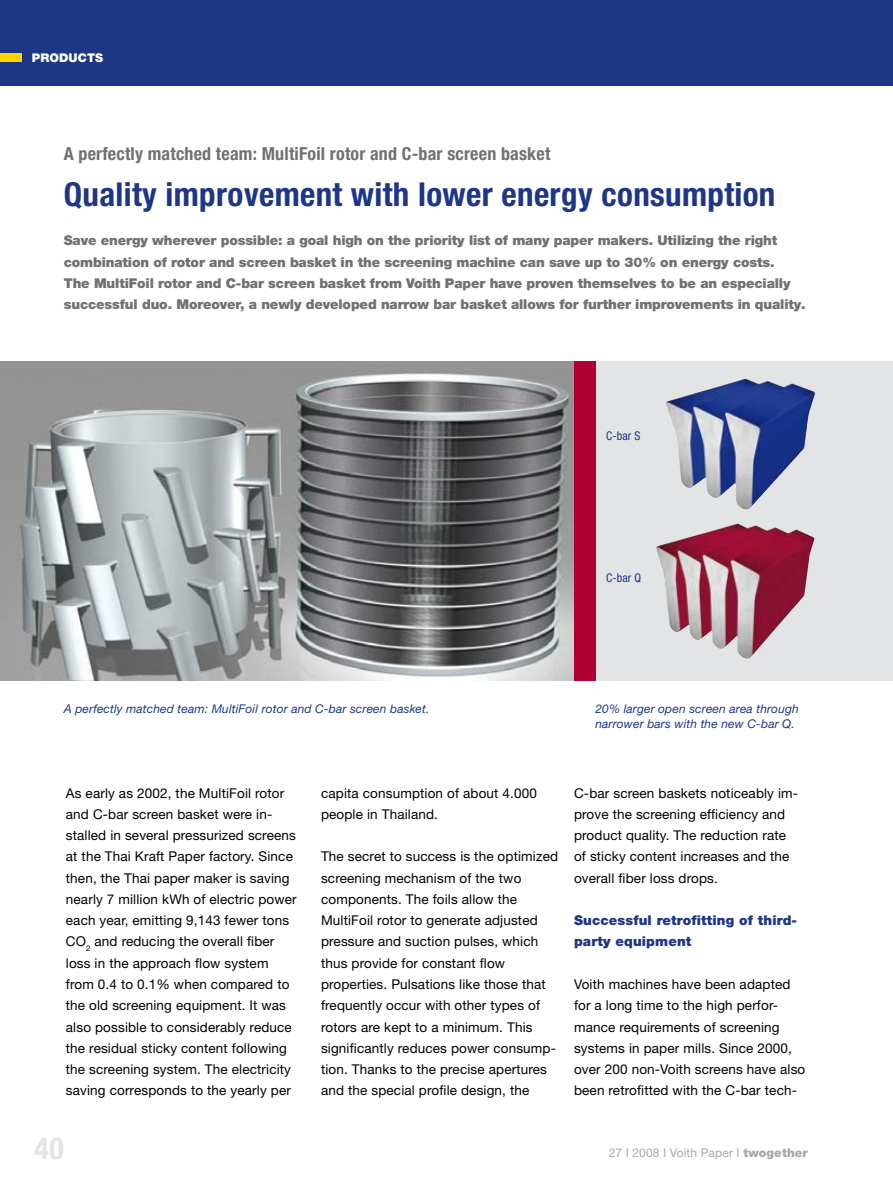
<style>
.page{position:relative;width:893px;height:1191px;background:#fff}
.page>*{position:absolute;margin:0;border:0;box-sizing:border-box;transform-origin:0 0}
.t1{font:700 condensed 33px "Helvetica Neue LT Pro";letter-spacing:.01em;color:#1e3686}
.t2{font:700 condensed 30px "Helvetica Neue LT Pro";color:#e3e4e5}
.t3{font:700 condensed 18px "Helvetica Neue LT Pro";letter-spacing:.01em;color:#707173}
.t4{font:13.5px/21.3px "Helvetica Neue LT Pro";letter-spacing:.01em;color:#000}
.t5{font:900 13.5px/21.3px "Helvetica Neue LT Pro";letter-spacing:-.01em;color:#707173}
.t6{font:900 13.5px/21.3px "Helvetica Neue LT Pro";letter-spacing:.01em;color:#1e3686}
.t7{font:italic 12px/15.9px "Helvetica Neue LT Pro";letter-spacing:.01em;color:#1e3686}
.t8{font:12px "Helvetica Neue LT Pro";letter-spacing:.01em;color:#a7a8aa}
.t9{font:condensed 12px "Helvetica Neue LT Pro";letter-spacing:.01em;color:#1e3686}
.t10{font:900 12px "Helvetica Neue LT Pro";letter-spacing:.01em;color:#fff}
.s1{font-weight:900}
</style>
<div class="page">
<img style="left:0;top:361px;width:574px;height:319px">
<div style="left:0;top:0;width:893px;height:85px;background:#1e3686"></div>
<div style="left:0;top:53px;width:21px;height:9px;background:#ffd500"></div>
<svg style="left:595px;top:361px;width:298px;height:319px;background:#c9c2cc"></svg>
<div style="left:574px;top:361px;width:21px;height:319px;background:#af0036"></div>
<img style="left:666px;top:379px;width:78px;height:40px">
<img style="left:656px;top:523px;width:81px;height:76px">
<p class="t10" style="left:32px;top:50px;width:73px">PRODUCTS</p>
<h3 class="t3" style="left:64px;top:143px;width:488px">A perfectly matched team: MultiFoil rotor and C-bar screen basket</h3>
<h1 class="t1" style="left:64px;top:175px;width:713px">Quality improvement with lower energy consumption</h1>
<p class="t5" style="left:64px;top:230px;width:743px">Save energy wherever possible: a goal high on the priority list of many paper makers. Utilizing the right combination of rotor and screen basket in the screening machine can save up to 30% on energy costs.<br>The MultiFoil rotor and C-bar screen basket from Voith Paper have proven themselves to be an especially successful duo. Moreover, a newly developed narrow bar basket allows for further improvements in quality.</p>
<p class="t9" style="left:606px;top:429px;width:36px">C-bar S</p>
<p class="t9" style="left:606px;top:571px;width:37px">C-bar Q</p>
<p class="t7" style="left:64px;top:700px;width:367px">A perfectly matched team: MultiFoil rotor and C-bar screen basket.</p>
<p class="t7" style="left:595px;top:700px;width:205px">20% larger open screen area through narrower bars with the new C-bar Q.</p>
<p class="t4" style="left:66px;top:782px;width:232px">As early as 2002, the MultiFoil rotor and C-bar screen basket were in&shy;stalled in several pressurized screens at the Thai Kraft Paper factory. Since then, the Thai paper maker is saving nearly 7 million kWh of electric power each year, emitting 9,143 fewer tons CO<sub>2</sub> and reducing the overall fiber loss in the approach flow system from 0.4 to 0.1% when compared to the old screening equipment. It was also possible to considerably reduce the residual sticky content following the screening system. The electricity saving corresponds to the yearly per</p>
<p class="t4" style="left:321px;top:782px;width:217px">capita consumption of about 4.000 people in Thailand.</p>
<p class="t4" style="left:321px;top:845px;width:239px">The secret to success is the optimized screening mechanism of the two components. The foils allow the MultiFoil rotor to generate adjusted pressure and suction pulses, which thus provide for constant flow properties. Pulsations like those that frequently occur with other types of rotors are kept to a minimum. This significantly reduces power consump&shy;tion. Thanks to the precise apertures and the special profile design, the</p>
<p class="t4" style="left:574px;top:782px;width:226px">C-bar screen baskets noticeably im&shy;prove the screening efficiency and product quality. The reduction rate of sticky content increases and the overall fiber loss drops.</p>
<p class="t6" style="left:574px;top:909px;width:225px">Successful retrofitting of third&shy;party equipment</p>
<p class="t4" style="left:574px;top:973px;width:233px">Voith machines have been adapted for a long time to the high perfor&shy;mance requirements of screening systems in paper mills. Since 2000, over 200 non-Voith screens have also been retrofitted with the C-bar tech-</p>
<h2 class="t2" style="left:35px;top:1130px;width:31px">40</h2>
<p class="t8" style="left:609px;top:1145px;width:201px">27 I 2008 I Voith Paper I <span class="s1">twogether</span></p>
</div>
